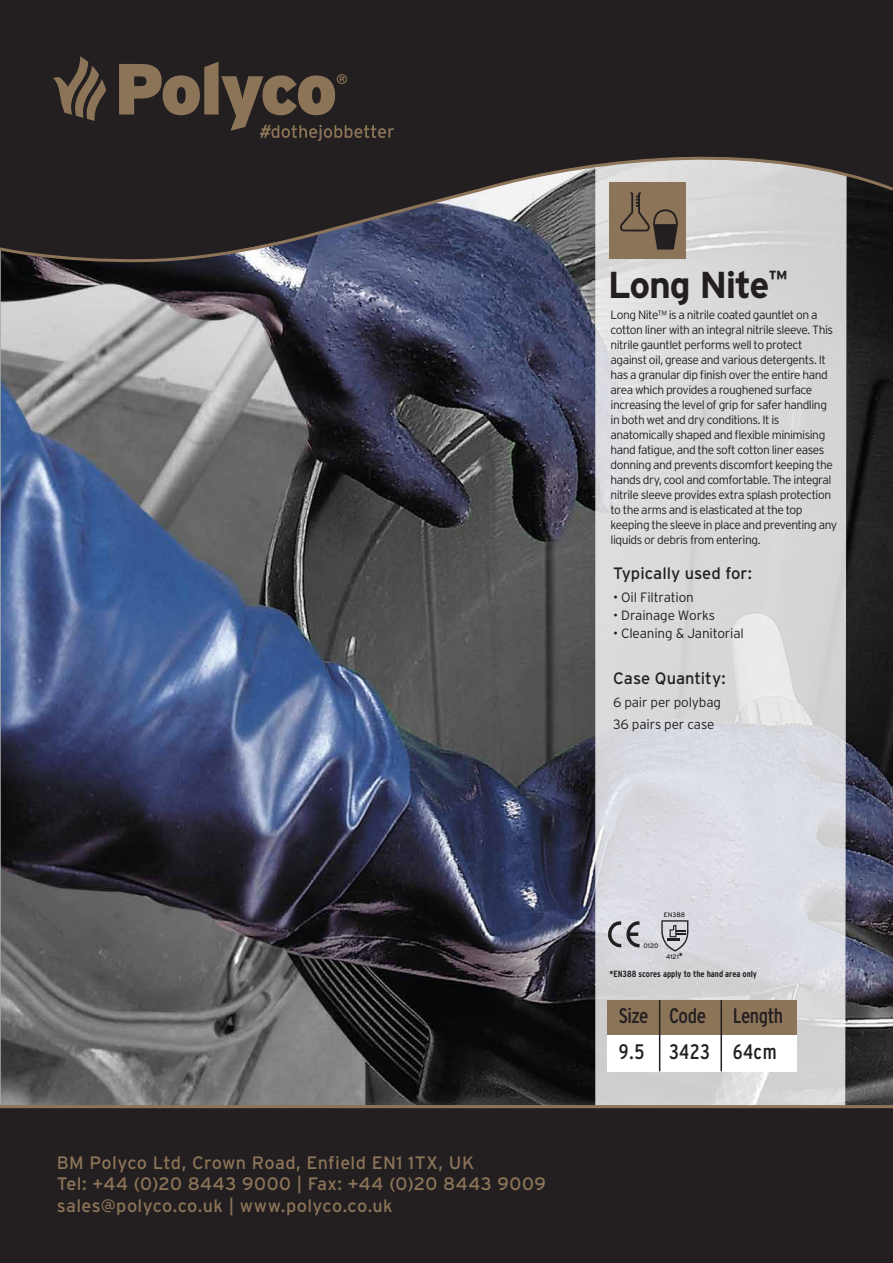
<style>
.page{position:relative;width:893px;height:1263px;background:#231f20}
.page>*{position:absolute;margin:0;border:0;box-sizing:border-box;transform-origin:0 0}
.t1{font:700 37.5px "Interstate";letter-spacing:-.04em;color:#231f20}
.t2{font:condensed 21px/36px "Interstate";letter-spacing:.025em;color:#231f20}
.t3{font:condensed 21px "Interstate";letter-spacing:-.02em;color:#231f20}
.t4{font:18px/21.6px "Interstate";letter-spacing:.02em;color:#8c7459}
.t5{font:16.5px "Interstate";color:#231f20}
.t6{font:300 13.5px/22.5px "Interstate";letter-spacing:-.01em;color:#231f20}
.t7{font:300 12px/15px "Interstate";letter-spacing:-.04em;color:#231f20}
.t8{font:700 condensed 9px "Interstate";color:#231f20}
.t9{font:6.45px "Interstate";color:#231f20}
.s1{font-weight:700;font-stretch:condensed;font-size:9px}
</style>
<div class="page">
<img style="left:1px;top:262px;width:892px;height:843px">
<svg style="left:595px;top:262px;width:252px;height:843px;background:#d8d8da"></svg>
<svg style="left:0;top:1105px;width:893px;height:4px;background:#76624e"></svg>
<svg style="left:0;top:156px;width:893px;height:106px"></svg>
<svg style="left:607px;top:921px;width:33px;height:27px"></svg>
<svg style="left:661px;top:920px;width:28px;height:31px"></svg>
<div style="left:608px;top:1001px;width:189px;height:70px;background:#fff"></div>
<div style="left:608px;top:1000px;width:189px;height:35px;background:#8c7459"></div>
<hr style="left:720px;top:1000px;width:2px;height:71px;background:#231f20">
<hr style="left:659px;top:1000px;width:1px;height:71px;background:#231f20">
<div style="left:609px;top:182px;width:77px;height:76px;background:#8c7459"></div>
<svg style="left:620px;top:192px;width:58px;height:58px"></svg>
<svg style="left:53px;top:56px;width:53px;height:65px"></svg>
<svg style="left:119px;top:62px;width:275px;height:79px"></svg>
<h1 class="t1" style="left:608px;top:264px;width:181px">Long Nite<sup>™</sup></h1>
<p class="t7" style="left:610px;top:307px;width:228px">Long Nite™ is a nitrile coated gauntlet on a cotton liner with an integral nitrile sleeve. This nitrile gauntlet performs well to protect against oil, grease and various detergents. It has a granular dip finish over the entire hand area which provides a roughened surface increasing the level of grip for safer handling in both wet and dry conditions. It is anatomically shaped and flexible minimising hand fatigue, and the soft cotton liner eases donning and prevents discomfort keeping the hands dry, cool and comfortable. The integral nitrile sleeve provides extra splash protection to the arms and is elasticated at the top keeping the sleeve in place and preventing any liquids or debris from entering.</p>
<h3 class="t5" style="left:613px;top:564px;width:140px">Typically used for:</h3>
<p class="t6" style="left:613px;top:585px;width:82px">• Oil Filtration</p>
<p class="t6" style="left:613px;top:603px;width:103px">• Drainage Works</p>
<p class="t6" style="left:613px;top:621px;width:132px">• Cleaning &amp; Janitorial</p>
<h3 class="t5" style="left:613px;top:669px;width:114px">Case Quantity:</h3>
<p class="t6" style="left:613px;top:691px;width:110px">6 pair per polybag<br>36 pairs per case</p>
<h3 class="t4" style="left:57px;top:1151px;width:491px">BM Polyco Ltd, Crown Road, Enfield EN1 1TX, UK<br>Tel: +44 (0)20 8443 9000 | Fax: +44 (0)20 8443 9009 sales@polyco.co.uk | www.polyco.co.uk</h3>
<p class="t9" style="left:664px;top:911px;width:23px">EN388</p>
<p class="t9" style="left:643px;top:942px;width:16px">0120</p>
<p class="t9" style="left:666px;top:953px;width:18px">4121<span class="s1">*</span></p>
<p class="t8" style="left:609px;top:968px;width:149px">*EN388 scores apply to the hand area only</p>
<h2 class="t3" style="left:619px;top:1004px;width:89px">Size Code</h2>
<h2 class="t2" style="left:619px;top:997px;width:166px;text-indent:114px">Length<br>9.5 3423 64cm</h2>
</div>
